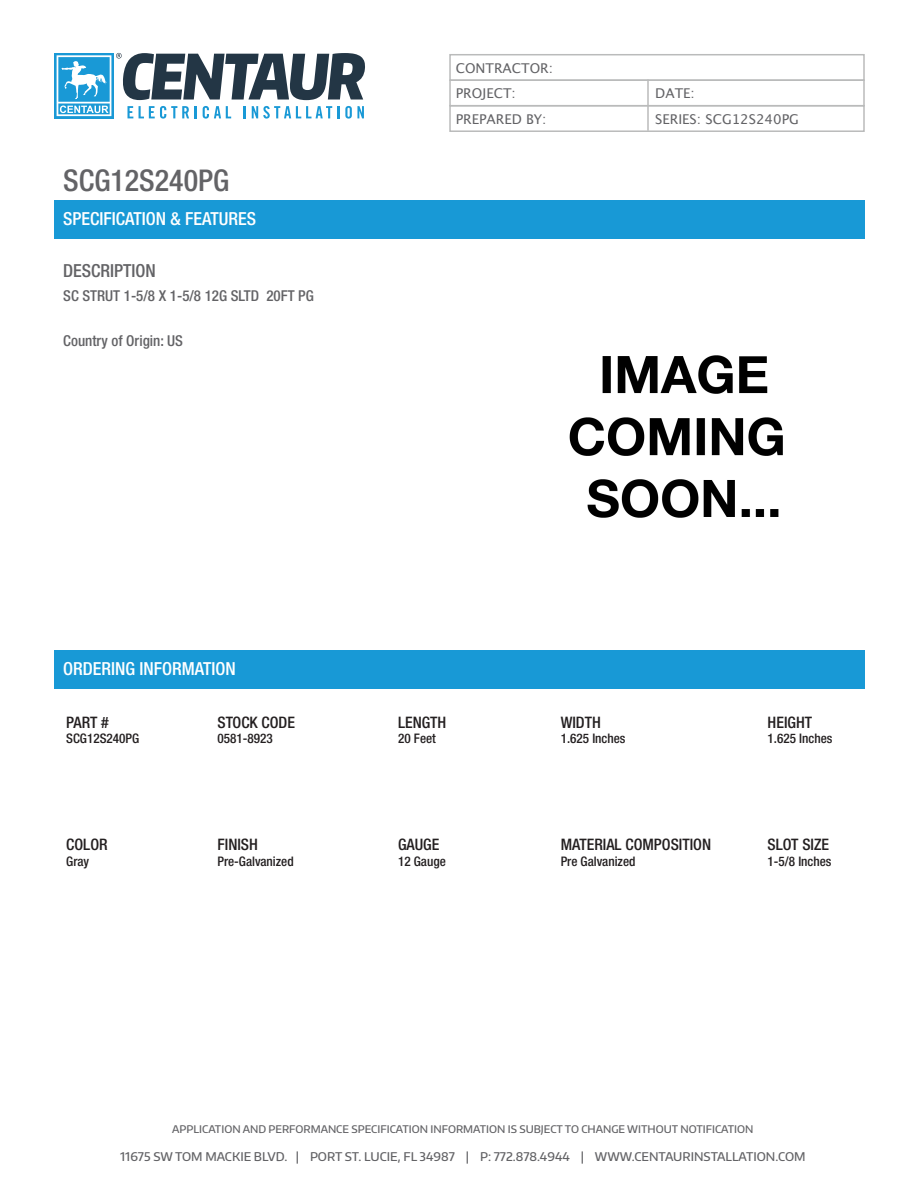
<style>
.page{position:relative;width:918px;height:1188px;background:#fff}
.page>*{position:absolute;margin:0;border:0;box-sizing:border-box;transform-origin:0 0}
.t1{font:500 condensed 30px "Helvetica Neue";color:#636366}
.t2{font:500 condensed 18px "Helvetica Neue";color:#fff}
.t3{font:500 condensed 18px "Helvetica Neue";color:#636366}
.t4{font:500 condensed 15.9px "Helvetica Neue";color:#231f20}
.t5{font:500 condensed 15px "Helvetica Neue";color:#636366}
.t6{font:13.5px "Lucida Grande";color:#636366}
.t7{font:500 condensed 13.2px "Helvetica Neue";color:#231f20}
.t8{font:500 12px "Encode Sans Normal";color:#636366}
.t9{font:500 10.5px "Encode Sans Normal";color:#636366}
</style>
<div class="page">
<svg style="left:54px;top:53px;width:3px;height:65px"></svg>
<svg style="left:57px;top:53px;width:308px;height:65px"></svg>
<div style="left:449px;top:54px;width:416px;height:27px;border:2px solid #babbbb"></div>
<div style="left:449px;top:79px;width:416px;height:27px;border:2px solid #babbbb"></div>
<hr style="left:647px;top:80px;width:2px;height:25px;background:#babbbb">
<div style="left:449px;top:105px;width:416px;height:27px;border:2px solid #babbbb"></div>
<hr style="left:647px;top:106px;width:2px;height:24px;background:#babbbb">
<div style="left:54px;top:200px;width:811px;height:39px;background:#1899d6"></div>
<div style="left:54px;top:650px;width:811px;height:39px;background:#1899d6"></div>
<img style="left:569px;top:355px;width:214px;height:163px">
<p class="t1" style="left:63px;top:163px;width:167px">SCG12S240PG</p>
<p class="t2" style="left:63px;top:208px;width:195px">SPECIFICATION &amp; FEATURES</p>
<p class="t3" style="left:63px;top:260px;width:94px">DESCRIPTION</p>
<p class="t5" style="left:63px;top:286px;width:252px">SC STRUT 1-5/8 X 1-5/8 12G SLTD 20FT PG</p>
<p class="t5" style="left:63px;top:331px;width:121px">Country of Origin: US</p>
<p class="t6" style="left:456px;top:60px;width:99px">CONTRACTOR:</p>
<p class="t6" style="left:456px;top:86px;width:62px">PROJECT:</p>
<p class="t6" style="left:655px;top:86px;width:41px">DATE:</p>
<p class="t6" style="left:456px;top:111px;width:92px">PREPARED BY:</p>
<p class="t6" style="left:655px;top:111px;width:145px">SERIES: SCG12S240PG</p>
<p class="t2" style="left:63px;top:658px;width:174px">ORDERING INFORMATION</p>
<p class="t4" style="left:66px;top:712px;width:44px">PART #</p>
<p class="t7" style="left:66px;top:731px;width:75px">SCG12S240PG</p>
<p class="t4" style="left:217px;top:712px;width:79px">STOCK CODE</p>
<p class="t7" style="left:217px;top:731px;width:57px">0581-8923</p>
<p class="t4" style="left:398px;top:712px;width:50px">LENGTH</p>
<p class="t7" style="left:398px;top:731px;width:39px">20 Feet</p>
<p class="t4" style="left:561px;top:712px;width:42px">WIDTH</p>
<p class="t7" style="left:561px;top:731px;width:66px">1.625 Inches</p>
<p class="t4" style="left:768px;top:712px;width:46px">HEIGHT</p>
<p class="t7" style="left:768px;top:731px;width:66px">1.625 Inches</p>
<p class="t4" style="left:66px;top:835px;width:43px">COLOR</p>
<p class="t7" style="left:66px;top:854px;width:24px">Gray</p>
<p class="t4" style="left:217px;top:835px;width:42px">FINISH</p>
<p class="t7" style="left:217px;top:854px;width:78px">Pre-Galvanized</p>
<p class="t4" style="left:398px;top:835px;width:43px">GAUGE</p>
<p class="t7" style="left:398px;top:854px;width:49px">12 Gauge</p>
<p class="t4" style="left:561px;top:835px;width:152px">MATERIAL COMPOSITION</p>
<p class="t7" style="left:561px;top:854px;width:76px">Pre Galvanized</p>
<p class="t4" style="left:768px;top:835px;width:63px">SLOT SIZE</p>
<p class="t7" style="left:768px;top:854px;width:65px">1-5/8 Inches</p>
<p class="t9" style="left:172px;top:1122px;width:583px">APPLICATION AND PERFORMANCE SPECIFICATION INFORMATION IS SUBJECT TO CHANGE WITHOUT NOTIFICATION</p>
<p class="t8" style="left:120px;top:1149px;width:687px">11675 SW TOM MACKIE BLVD. | PORT ST. LUCIE, FL 34987 | P: 772.878.4944 | WWW.CENTAURINSTALLATION.COM</p>
</div>
